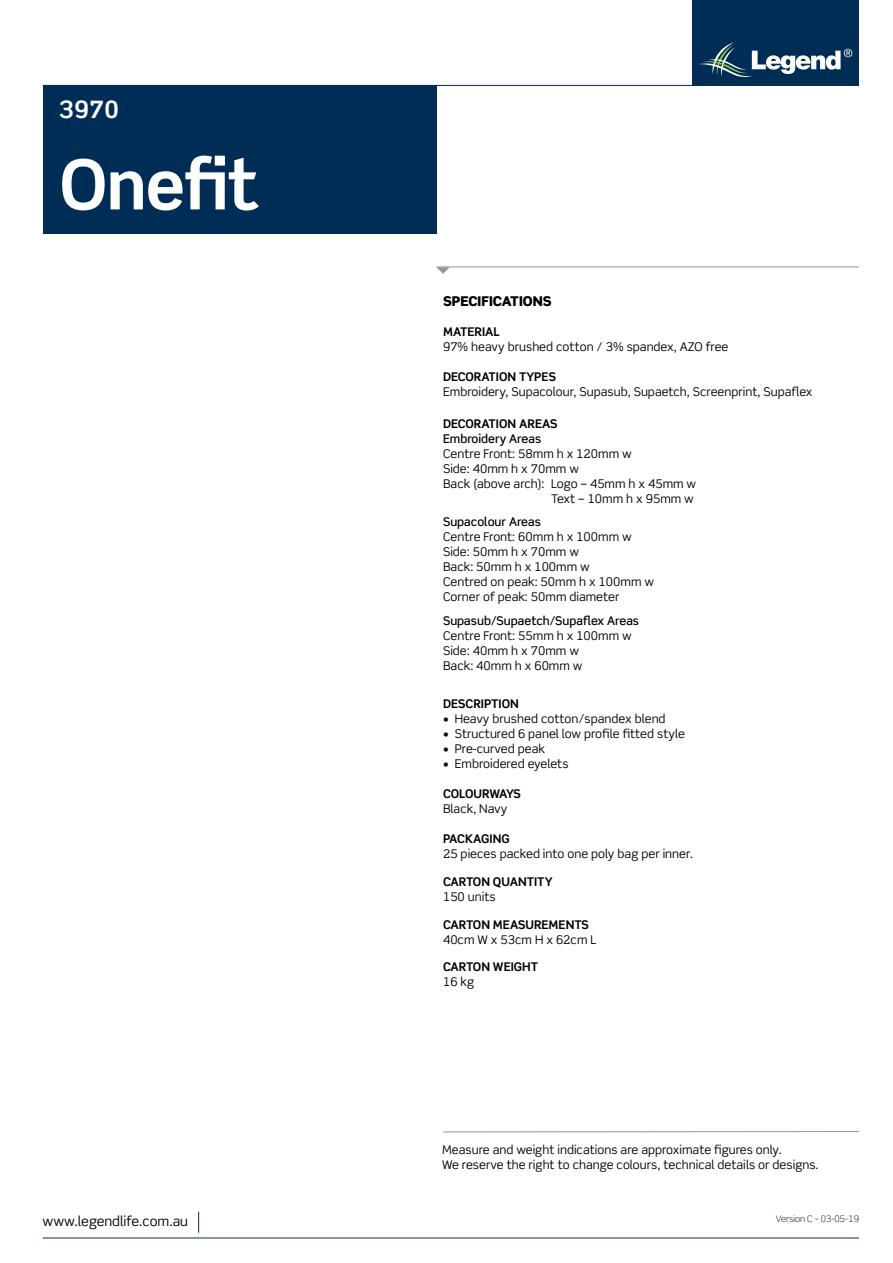
<style>
.page{position:relative;width:893px;height:1263px;background:#fff}
.page>*{position:absolute;margin:0;border:0;box-sizing:border-box;transform-origin:0 0}
.t1{font:700 69px "Scene Std";color:#fff}
.t2{font:700 24px "Scene Std";color:#fff}
.t3{font:13.5px "Scene Std";color:#000}
.t4{font:900 13.5px "Scene Std";color:#000}
.t5{font:12px/15px "Scene Std";color:#000}
.t6{font:700 12px "Scene Std";color:#000}
.t7{font:500 12px "Scene Std";color:#000}
.t8{font:700 12px "Scene Std";letter-spacing:-.02em;color:#000}
.t9{font:300 9px "Scene Std";color:#000}
</style>
<div class="page">
<div style="left:43px;top:85px;width:393px;height:149px;background:#002d56"></div>
<hr style="left:43px;top:85px;width:816px;height:1px;background:#002d56">
<hr style="left:43px;top:1237px;width:816px;height:1px;background:#002d56">
<svg style="left:198px;top:1212px;width:1px;height:21px"></svg>
<hr style="left:436px;top:267px;width:423px;height:1px;background:#939598">
<svg style="left:436px;top:267px;width:14px;height:7px"></svg>
<div style="left:693px;top:0;width:166px;height:86px;background:#002d56"></div>
<svg style="left:699px;top:43px;width:153px;height:34px"></svg>
<hr style="left:443px;top:1131px;width:416px;height:1px;background:#939598">
<h2 class="t2" style="left:59px;top:95px;width:62px">3970</h2>
<h1 class="t1" style="left:59px;top:142px;width:201px">Onefit</h1>
<p class="t4" style="left:443px;top:292px;width:110px">SPECIFICATIONS</p>
<p class="t6" style="left:443px;top:324px;width:58px">MATERIAL</p>
<p class="t5" style="left:443px;top:339px;width:287px">97% heavy brushed cotton / 3% spandex, AZO free</p>
<p class="t6" style="left:443px;top:369px;width:114px">DECORATION TYPES</p>
<p class="t5" style="left:443px;top:384px;width:371px">Embroidery, Supacolour, Supasub, Supaetch, Screenprint, Supaflex</p>
<p class="t6" style="left:443px;top:416px;width:116px">DECORATION AREAS</p>
<p class="t7" style="left:443px;top:431px;width:100px">Embroidery Areas</p>
<p class="t5" style="left:443px;top:446px;width:190px">Centre Front: 58mm h x 120mm w</p>
<p class="t5" style="left:443px;top:461px;width:137px">Side: 40mm h x 70mm w</p>
<p class="t5" style="left:443px;top:476px;width:255px">Back (above arch): Logo – 45mm h x 45mm w</p>
<p class="t5" style="left:551px;top:491px;width:144px">Text – 10mm h x 95mm w</p>
<p class="t7" style="left:443px;top:514px;width:99px">Supacolour Areas</p>
<p class="t5" style="left:443px;top:529px;width:213px">Centre Front: 60mm h x 100mm w<br>Side: 50mm h x 70mm w<br>Back: 50mm h x 100mm w<br>Centred on peak: 50mm h x 100mm w<br>Corner of peak: 50mm diameter</p>
<p class="t7" style="left:443px;top:613px;width:198px">Supasub/Supaetch/Supaflex Areas</p>
<p class="t5" style="left:443px;top:628px;width:190px">Centre Front: 55mm h x 100mm w<br>Side: 40mm h x 70mm w<br>Back: 40mm h x 60mm w</p>
<p class="t6" style="left:443px;top:696px;width:77px">DESCRIPTION</p>
<p class="t5" style="left:443px;top:711px;width:224px">• Heavy brushed cotton/spandex blend</p>
<p class="t5" style="left:443px;top:726px;width:243px">• Structured 6 panel low profile fitted style</p>
<p class="t5" style="left:443px;top:741px;width:103px">• Pre-curved peak</p>
<p class="t5" style="left:443px;top:756px;width:127px">• Embroidered eyelets</p>
<p class="t8" style="left:443px;top:786px;width:79px">COLOURWAYS</p>
<p class="t5" style="left:443px;top:801px;width:66px">Black, Navy</p>
<p class="t6" style="left:443px;top:831px;width:68px">PACKAGING</p>
<p class="t5" style="left:443px;top:846px;width:251px">25 pieces packed into one poly bag per inner.</p>
<p class="t6" style="left:443px;top:874px;width:111px">CARTON QUANTITY</p>
<p class="t5" style="left:443px;top:889px;width:54px">150 units</p>
<p class="t6" style="left:443px;top:917px;width:147px">CARTON MEASUREMENTS</p>
<p class="t5" style="left:443px;top:932px;width:155px">40cm W x 53cm H x 62cm L</p>
<p class="t6" style="left:443px;top:959px;width:97px">CARTON WEIGHT</p>
<p class="t5" style="left:443px;top:974px;width:33px">16 kg</p>
<p class="t5" style="left:442px;top:1142px;width:378px">Measure and weight indications are approximate figures only.<br>We reserve the right to change colours, technical details or designs.</p>
<p class="t3" style="left:43px;top:1213px;width:147px">www.legendlife.com.au</p>
<p class="t9" style="left:776px;top:1213px;width:84px">Version C – 03-05-19</p>
</div>
